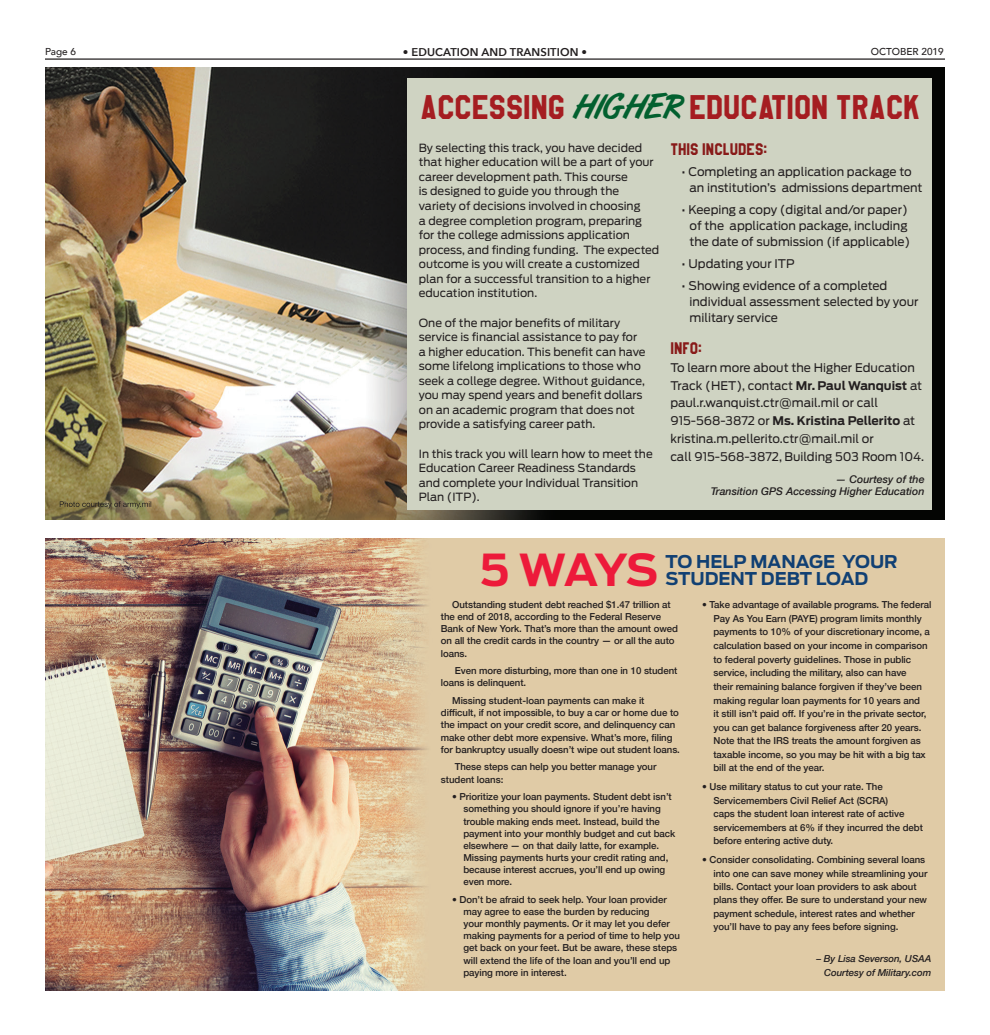
<style>
.page{position:relative;width:990px;height:1035px;background:#fff}
.page>*{position:absolute;margin:0;border:0;box-sizing:border-box;transform-origin:0 0}
.t1{font:700 43.75px "Ford Antenna";color:#ed1a3a}
.t2{font:30px "High School USA Sans";color:#a51d21}
.t3{font:700 17.5px "Ford Antenna";color:#114073}
.t4{font:14.75px "High School USA Sans";color:#881a19}
.t5{font:11.88px/16.1px "Ford Antenna";color:#231f20}
.t6{font:11.25px/14.5px "Ford Antenna";color:#231f20}
.t7{font:600 11.25px "Avenir Next";letter-spacing:.01em;color:#231f20}
.t8{font:italic 500 10.62px/12.8px "Helvetica Neue";color:#231f20;text-align:right}
.t9{font:500 10px "Avenir";color:#231f20}
.t10{font:500 9.62px/12.1px "Helvetica Neue";letter-spacing:-.005em;color:#231f20}
.t11{font:italic 500 9.62px/13.4px "Helvetica Neue";letter-spacing:-.005em;color:#231f20;text-align:right}
.s1{font-family:"Art Brush";font-size:35px;color:#02602f}
.s2{font-weight:700}
</style>
<div class="page">
<hr style="left:45px;top:58px;width:900px;height:2px;background:#231f20">
<img style="left:45px;top:67px;width:900px;height:453px">
<img style="left:45px;top:538px;width:900px;height:453px">
<div style="left:407px;top:78px;width:525px;height:432px;background:#cfd3c2"></div>
<svg style="left:60px;top:501px;width:91px;height:7px"></svg>
<p class="t9" style="left:45px;top:43px;width:33px">Page 6</p>
<p class="t7" style="left:403px;top:42px;width:186px">• EDUCATION AND TRANSITION •</p>
<p class="t9" style="left:871px;top:43px;width:74px">OCTOBER 2019</p>
<p class="t2" style="left:420px;top:89px;width:502px">ACCESSING <span class="s1">HIGHER</span> EDUCATION TRACK</p>
<p class="t6" style="left:419px;top:139px;width:242px">By selecting this track, you have decided that higher education will be a part of your career development path. This course<br>is designed to guide you through the variety of decisions involved in choosing<br>a degree completion program, preparing for the college admissions application process, and finding funding. The expected outcome is you will create a customized plan for a successful transition to a higher education institution.</p>
<p class="t6" style="left:419px;top:314px;width:228px">One of the major benefits of military service is financial assistance to pay for a higher education. This benefit can have some lifelong implications to those who seek a college degree. Without guidance, you may spend years and benefit dollars on an academic program that does not provide a satisfying career path.</p>
<p class="t6" style="left:419px;top:445px;width:236px">In this track you will learn how to meet the Education Career Readiness Standards and complete your Individual Transition Plan (ITP).</p>
<p class="t4" style="left:670px;top:140px;width:98px">THIS INCLUDES:</p>
<p class="t5" style="left:689px;top:163px;width:235px;text-indent:-8px">• Completing an application package to an institution’s admissions department</p>
<p class="t5" style="left:689px;top:200px;width:222px;text-indent:-8px">• Keeping a copy (digital and/or paper) of the application package, including the date of submission (if applicable)</p>
<p class="t5" style="left:682px;top:254px;width:115px">• Updating your ITP</p>
<p class="t5" style="left:689px;top:276px;width:231px;text-indent:-8px">• Showing evidence of a completed individual assessment selected by your military service</p>
<p class="t4" style="left:670px;top:339px;width:33px">INFO:</p>
<p class="t5" style="left:670px;top:357px;width:255px;line-height:17.8px">To learn more about the Higher Education Track (HET), contact <span class="s2">Mr. Paul Wanquist</span> at paul.r.wanquist.ctr@mail.mil or call 915-568-3872 or <span class="s2">Ms. Kristina Pellerito</span> at kristina.m.pellerito.ctr@mail.mil or<br>call 915-568-3872, Building 503 Room 104.</p>
<p class="t8" style="left:711px;top:472px;width:215px">— Courtesy of the<br>Transition GPS Accessing Higher Education</p>
<p class="t1" style="left:480px;top:531px;width:180px">5 WAYS</p>
<p class="t3" style="left:666px;top:546px;width:234px">TO HELP MANAGE YOUR</p>
<p class="t3" style="left:666px;top:563px;width:204px">STUDENT DEBT LOAD</p>
<p class="t10" style="left:441px;top:598px;width:239px;text-indent:11px">Outstanding student debt reached $1.47 trillion at the end of 2018, according to the Federal Reserve Bank of New York. That’s more than the amount owed on all the credit cards in the country — or all the auto loans.</p>
<p class="t10" style="left:441px;top:664px;width:238px;text-indent:14px">Even more disturbing, more than one in 10 student loans is delinquent.</p>
<p class="t10" style="left:441px;top:694px;width:241px;text-indent:11px">Missing student-loan payments can make it difficult, if not impossible, to buy a car or home due to the impact on your credit score, and delinquency can make other debt more expensive. What’s more, filing for bankruptcy usually doesn’t wipe out student loans.</p>
<p class="t10" style="left:441px;top:760px;width:217px;text-indent:14px">These steps can help you better manage your student loans:</p>
<p class="t10" style="left:463px;top:790px;width:213px;text-indent:-11px">• Prioritize your loan payments. Student debt isn’t something you should ignore if you’re having trouble making ends meet. Instead, build the payment into your monthly budget and cut back elsewhere — on that daily latte, for example.<br>Missing payments hurts your credit rating and, because interest accrues, you’ll end up owing even more.</p>
<p class="t10" style="left:463px;top:893px;width:218px;text-indent:-11px">• Don’t be afraid to seek help. Your loan provider may agree to ease the burden by reducing<br>your monthly payments. Or it may let you defer making payments for a period of time to help you get back on your feet. But be aware, these steps will extend the life of the loan and you’ll end up paying more in interest.</p>
<p class="t10" style="left:713px;top:597px;width:219px;line-height:13.6px;text-indent:-11px">• Take advantage of available programs. The federal Pay As You Earn (PAYE) program limits monthly payments to 10% of your discretionary income, a calculation based on your income in comparison to federal poverty guidelines. Those in public service, including the military, also can have<br>their remaining balance forgiven if they’ve been making regular loan payments for 10 years and<br>it still isn’t paid off. If you’re in the private sector, you can get balance forgiveness after 20 years.<br>Note that the IRS treats the amount forgiven as taxable income, so you may be hit with a big tax bill at the end of the year.</p>
<p class="t10" style="left:713px;top:779px;width:211px;line-height:13.5px;text-indent:-11px">• Use military status to cut your rate. The Servicemembers Civil Relief Act (SCRA)<br>caps the student loan interest rate of active servicemembers at 6% if they incurred the debt before entering active duty.</p>
<p class="t10" style="left:713px;top:852px;width:216px;line-height:13.4px;text-indent:-11px">• Consider consolidating. Combining several loans into one can save money while streamlining your bills. Contact your loan providers to ask about plans they offer. Be sure to understand your new payment schedule, interest rates and whether you’ll have to pay any fees before signing.</p>
<p class="t11" style="left:817px;top:952px;width:116px">– By Lisa Severson, USAA<br>Courtesy of Military.com</p>
</div>
